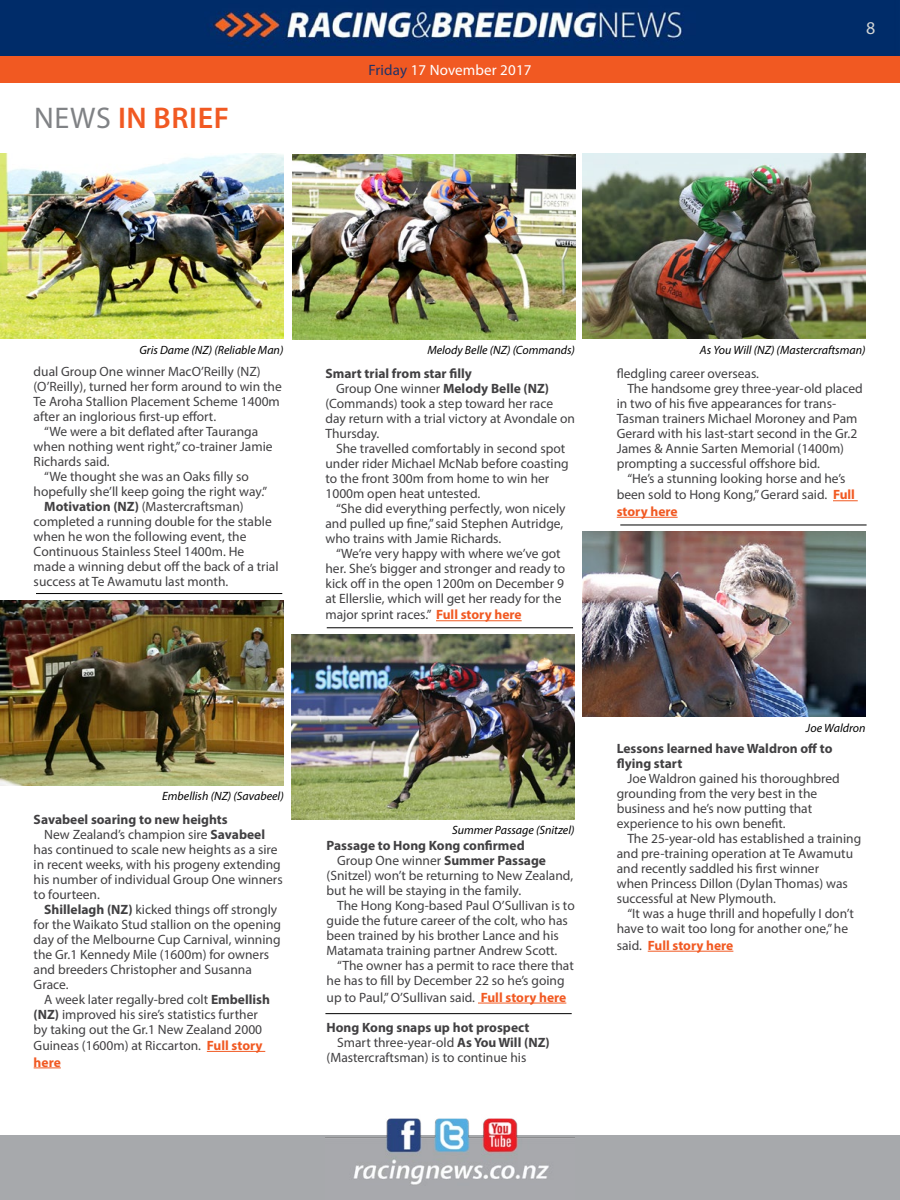
<style>
.page{position:relative;width:900px;height:1200px;background:#fff}
.page>*{position:absolute;margin:0;border:0;box-sizing:border-box;transform-origin:0 0}
.t1{font:600 30px "Myriad Pro";color:#f15922}
.t2{font:18px "Myriad Pro";color:#d1d4d4}
.t3{font:15px "Myriad Pro";letter-spacing:.01em;color:#fff}
.t4{font:13.5px/15px "Myriad Pro";color:#414042}
.t5{font:700 13.5px/15px "Myriad Pro";color:#414042}
.t6{font:700 13.5px "Myriad Pro";color:#f15922}
.t7{font:italic 12px "Myriad Pro";color:#000}
.s1{font-weight:400;color:#808285}
.s2{color:#203267}
.s3{font-weight:700}
.s4{font-weight:400}
.s5{font-weight:700;color:#f15922}
.s6{font-weight:400;color:#414042}
</style>
<div class="page">
<div style="left:0;top:1136px;width:900px;height:64px;background:#a7a9ac"></div>
<img style="left:325px;top:1118px;width:250px;height:67px">
<div style="left:0;top:56px;width:900px;height:27px;background:#f15922"></div>
<img style="left:0;top:0;width:900px;height:56px">
<hr style="left:36px;top:593px;width:246px;height:1px;background:#000">
<hr style="left:325px;top:1013px;width:247px;height:1px;background:#000">
<hr style="left:327px;top:627px;width:246px;height:1px;background:#000">
<hr style="left:620px;top:525px;width:247px;height:1px;background:#000">
<img style="left:292px;top:154px;width:283px;height:185px">
<img style="left:1px;top:154px;width:282px;height:185px">
<img style="left:1px;top:600px;width:283px;height:185px">
<img style="left:292px;top:635px;width:283px;height:184px">
<img style="left:583px;top:154px;width:283px;height:185px">
<img style="left:583px;top:532px;width:283px;height:185px">
<hr style="left:436px;top:620px;width:86px;height:1px;background:#f15922">
<hr style="left:478px;top:1003px;width:88px;height:1px;background:#f15922">
<svg style="left:833px;top:500px;width:25px;height:1px"></svg>
<hr style="left:617px;top:517px;width:61px;height:1px;background:#f15922">
<hr style="left:648px;top:951px;width:85px;height:1px;background:#f15922">
<hr style="left:207px;top:1051px;width:58px;height:1px;background:#f15922">
<svg style="left:34px;top:1068px;width:27px;height:1px"></svg>
<h1 class="t1" style="left:34px;top:98px;width:179px"><span class="s1">NEWS</span> IN BRIEF</h1>
<p class="t3" style="left:368px;top:61px;width:165px"><span class="s2">Friday</span> 17 November 2017</p>
<h2 class="t2" style="left:866px;top:17px;width:11px">8</h2>
<p class="t7" style="left:139px;top:342px;width:146px">Gris Dame (NZ) (Reliable Man)</p>
<p class="t7" style="left:427px;top:343px;width:149px">Melody Belle (NZ) (Commands)</p>
<p class="t4" style="left:34px;top:364px;width:229px">dual Group One winner MacO’Reilly (NZ)</p>
<p class="t4" style="left:34px;top:379px;width:250px">(O’Reilly), turned her form around to win the</p>
<p class="t4" style="left:34px;top:394px;width:248px">Te Aroha Stallion Placement Scheme 1400m</p>
<p class="t4" style="left:34px;top:409px;width:184px">after an inglorious first-up effort.</p>
<p class="t4" style="left:44px;top:424px;width:215px">“We were a bit deflated after Tauranga</p>
<p class="t4" style="left:34px;top:439px;width:241px">when nothing went right,” co-trainer Jamie</p>
<p class="t4" style="left:34px;top:454px;width:77px">Richards said.</p>
<p class="t4" style="left:44px;top:469px;width:206px">“We thought she was an Oaks filly so</p>
<p class="t4" style="left:34px;top:484px;width:235px">hopefully she’ll keep going the right way.”</p>
<p class="t4" style="left:44px;top:499px;width:201px"><span class="s3">Motivation (NZ)</span> (Mastercraftsman)</p>
<p class="t4" style="left:34px;top:514px;width:240px">completed a running double for the stable</p>
<p class="t4" style="left:34px;top:529px;width:214px">when he won the following event, the</p>
<p class="t4" style="left:34px;top:544px;width:212px">Continuous Stainless Steel 1400m. He</p>
<p class="t4" style="left:34px;top:559px;width:246px">made a winning debut off the back of a trial</p>
<p class="t4" style="left:34px;top:574px;width:196px">success at Te Awamutu last month.</p>
<p class="t5" style="left:325px;top:365px;width:148px">Smart trial from star filly</p>
<p class="t5" style="left:336px;top:380px;width:215px"><span class="s4">Group One winner</span> Melody Belle (NZ)</p>
<p class="t4" style="left:325px;top:396px;width:229px">(Commands) took a step toward her race</p>
<p class="t4" style="left:325px;top:411px;width:251px">day return with a trial victory at Avondale on</p>
<p class="t4" style="left:325px;top:426px;width:55px">Thursday.</p>
<p class="t4" style="left:336px;top:441px;width:231px">She travelled comfortably in second spot</p>
<p class="t4" style="left:325px;top:456px;width:245px">under rider Michael McNab before coasting</p>
<p class="t4" style="left:325px;top:471px;width:225px">to the front 300m from home to win her</p>
<p class="t4" style="left:325px;top:486px;width:156px">1000m open heat untested.</p>
<p class="t4" style="left:336px;top:501px;width:231px">“She did everything perfectly, won nicely</p>
<p class="t4" style="left:325px;top:516px;width:239px">and pulled up fine,” said Stephen Autridge,</p>
<p class="t4" style="left:325px;top:531px;width:177px">who trains with Jamie Richards.</p>
<p class="t4" style="left:336px;top:546px;width:226px">“We’re very happy with where we’ve got</p>
<p class="t4" style="left:325px;top:561px;width:241px">her. She’s bigger and stronger and ready to</p>
<p class="t4" style="left:325px;top:576px;width:240px">kick off in the open 1200m on December 9</p>
<p class="t4" style="left:325px;top:591px;width:237px">at Ellerslie, which will get her ready for the</p>
<p class="t4" style="left:325px;top:607px;width:198px">major sprint races.” <span class="s5">Full story here</span></p>
<p class="t7" style="left:162px;top:789px;width:123px">Embellish (NZ) (Savabeel)</p>
<p class="t5" style="left:34px;top:811px;width:196px">Savabeel soaring to new heights</p>
<p class="t4" style="left:44px;top:826px;width:222px">New Zealand’s champion sire <span class="s3">Savabeel</span></p>
<p class="t4" style="left:34px;top:841px;width:245px">has continued to scale new heights as a sire</p>
<p class="t4" style="left:34px;top:856px;width:249px">in recent weeks, with his progeny extending</p>
<p class="t4" style="left:34px;top:871px;width:251px">his number of individual Group One winners</p>
<p class="t4" style="left:34px;top:886px;width:68px">to fourteen.</p>
<p class="t4" style="left:44px;top:901px;width:235px"><span class="s3">Shillelagh (NZ)</span> kicked things off strongly</p>
<p class="t4" style="left:34px;top:916px;width:249px">for the Waikato Stud stallion on the opening</p>
<p class="t4" style="left:34px;top:931px;width:248px">day of the Melbourne Cup Carnival, winning</p>
<p class="t4" style="left:34px;top:946px;width:237px">the Gr.1 Kennedy Mile (1600m) for owners</p>
<p class="t4" style="left:34px;top:961px;width:220px">and breeders Christopher and Susanna</p>
<p class="t4" style="left:34px;top:976px;width:36px">Grace.</p>
<p class="t4" style="left:44px;top:991px;width:227px">A week later regally-bred colt <span class="s3">Embellish</span></p>
<p class="t4" style="left:34px;top:1006px;width:226px"><span class="s3">(NZ)</span> improved his sire’s statistics further</p>
<p class="t4" style="left:34px;top:1021px;width:230px">by taking out the Gr.1 New Zealand 2000</p>
<p class="t4" style="left:34px;top:1037px;width:230px;line-height:16.5px">Guineas (1600m) at Riccarton. <span class="s5">Full story here</span></p>
<p class="t7" style="left:452px;top:823px;width:124px">Summer Passage (Snitzel)</p>
<p class="t5" style="left:327px;top:838px;width:200px">Passage to Hong Kong confirmed</p>
<p class="t4" style="left:337px;top:853px;width:210px">Group One winner <span class="s3">Summer Passage</span></p>
<p class="t4" style="left:327px;top:868px;width:248px">(Snitzel) won’t be returning to New Zealand,</p>
<p class="t4" style="left:327px;top:883px;width:196px">but he will be staying in the family.</p>
<p class="t4" style="left:337px;top:898px;width:239px">The Hong Kong-based Paul O’Sullivan is to</p>
<p class="t4" style="left:327px;top:913px;width:243px">guide the future career of the colt, who has</p>
<p class="t4" style="left:327px;top:928px;width:234px">been trained by his brother Lance and his</p>
<p class="t4" style="left:327px;top:943px;width:232px">Matamata training partner Andrew Scott.</p>
<p class="t4" style="left:337px;top:958px;width:238px">“The owner has a permit to race there that</p>
<p class="t4" style="left:327px;top:973px;width:240px">he has to fill by December 22 so he’s going</p>
<p class="t4" style="left:327px;top:989px;width:241px">up to Paul,” O’Sullivan said. <span class="s5">Full story here</span></p>
<p class="t5" style="left:327px;top:1019px;width:204px">Hong Kong snaps up hot prospect</p>
<p class="t4" style="left:337px;top:1034px;width:214px">Smart three-year-old <span class="s3">As You Will (NZ)</span></p>
<p class="t4" style="left:327px;top:1049px;width:201px">(Mastercraftsman) is to continue his</p>
<p class="t7" style="left:700px;top:342px;width:167px">As You Will (NZ) (Mastercraftsman)</p>
<p class="t4" style="left:617px;top:366px;width:144px">fledgling career overseas.</p>
<p class="t4" style="left:627px;top:381px;width:237px">The handsome grey three-year-old placed</p>
<p class="t4" style="left:617px;top:396px;width:221px">in two of his five appearances for trans-</p>
<p class="t4" style="left:617px;top:411px;width:242px">Tasman trainers Michael Moroney and Pam</p>
<p class="t4" style="left:617px;top:426px;width:242px">Gerard with his last-start second in the Gr.2</p>
<p class="t4" style="left:617px;top:441px;width:229px">James &amp; Annie Sarten Memorial (1400m)</p>
<p class="t4" style="left:617px;top:456px;width:205px">prompting a successful offshore bid.</p>
<p class="t4" style="left:627px;top:471px;width:220px">“He’s a stunning looking horse and he’s</p>
<p class="t4" style="left:617px;top:486px;width:240px;line-height:16.5px">been sold to Hong Kong,” Gerard said. <span class="s5">Full story here</span></p>
<p class="t7" style="left:806px;top:720px;width:61px">Joe Waldron</p>
<p class="t5" style="left:617px;top:741px;width:217px">Lessons learned have Waldron off to flying start</p>
<p class="t4" style="left:617px;top:771px;width:225px;text-indent:11px">Joe Waldron gained his thoroughbred grounding from the very best in the business and he’s now putting that experience to his own benefit.</p>
<p class="t4" style="left:617px;top:831px;width:246px;text-indent:11px">The 25-year-old has established a training and pre-training operation at Te Awamutu and recently saddled his first winner<br>when Princess Dillon (Dylan Thomas) was successful at New Plymouth.</p>
<p class="t4" style="left:617px;top:906px;width:239px;text-indent:11px">“It was a huge thrill and hopefully I don’t have to wait too long for another one,” he</p>
<p class="t6" style="left:617px;top:936px;width:118px"><span class="s6">said.</span> Full story here</p>
</div>
